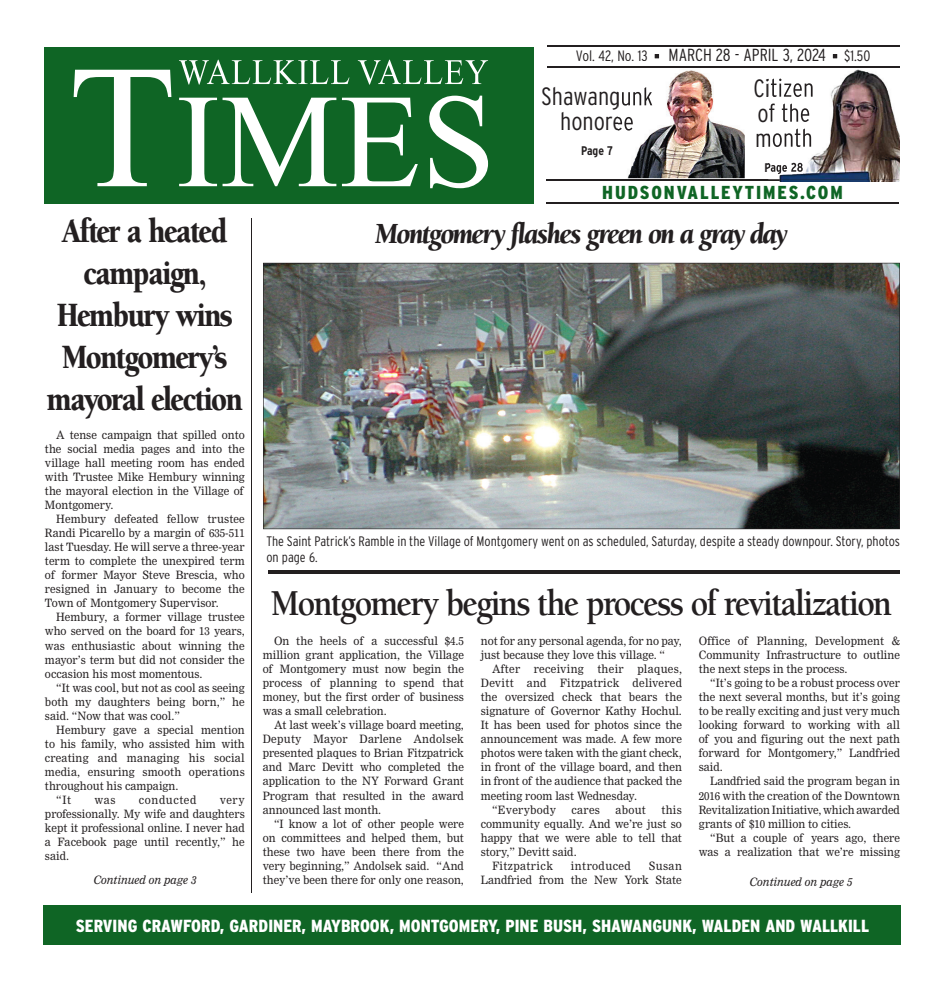
<style>
.page{position:relative;width:945px;height:990px;background:#fff}
.page>*{position:absolute;margin:0;border:0;box-sizing:border-box;transform-origin:0 0}
.t1{font:700 37.5px "Berkeley Std";letter-spacing:-.05em;color:#231f20;scale:.9 1}
.t2{font:900 35px/42px "Berkeley Std";letter-spacing:-.05em;color:#231f20;text-align:center;scale:.85 1}
.t3{font:italic 900 30px "Berkeley Std";letter-spacing:-.05em;color:#231f20;scale:.9 1}
.t4{font:300 condensed 25px/25px "Interstate";color:#231f20;text-align:center}
.t5{font:900 condensed 18.75px "Interstate";letter-spacing:.1em;color:#0f6525}
.t6{font:900 condensed 17.5px "Interstate";color:#fff}
.t7{font:300 condensed 17.5px "Interstate";color:#231f20}
.t8{font:300 condensed 13.75px/16.5px "Interstate";color:#231f20}
.t9{font:700 condensed 12.5px "Interstate";color:#231f20}
.t10{font:11.25px/14px "Nimrod MT Pro";color:#231f20;text-align:justify;scale:.95 1}
.t11{font:11.25px "Nimrod MT Pro";letter-spacing:.025em;color:#231f20;scale:.95 1}
.t12{font:italic 11.25px "Nimrod MT Pro";color:#231f20;scale:.95 1}
.t13{font:11.25px "Nimrod MT Pro";letter-spacing:.04em;color:#231f20;scale:.95 1}
.t14{font:11.25px "Nimrod MT Pro";letter-spacing:.03em;color:#231f20;scale:.95 1}
.t15{font:11.25px "Nimrod MT Pro";letter-spacing:.05em;color:#231f20;scale:.95 1}
.s1{font-size:15px}
</style>
<div class="page">
<div style="left:44px;top:905px;width:857px;height:40px;background:#0f6525"></div>
<hr style="left:547px;top:66px;width:353px;height:2px;background:#231f20">
<svg style="left:655px;top:54px;width:4px;height:4px"></svg>
<svg style="left:833px;top:54px;width:4px;height:4px"></svg>
<hr style="left:547px;top:45px;width:353px;height:1px;background:#231f20">
<hr style="left:546px;top:179px;width:353px;height:2px;background:#231f20">
<hr style="left:546px;top:203px;width:353px;height:1px;background:#231f20">
<div style="left:44px;top:47px;width:490px;height:157px;background:#0f6525"></div>
<svg style="left:179px;top:60px;width:309px;height:10px"></svg>
<svg style="left:74px;top:70px;width:414px;height:118px"></svg>
<img style="left:263px;top:263px;width:637px;height:266px">
<hr style="left:268px;top:571px;width:632px;height:3px;background:#231f20">
<hr style="left:252px;top:218px;width:1px;height:675px;background:#231f20">
<img style="left:627px;top:70px;width:118px;height:108px">
<img style="left:622px;top:87px;width:30px;height:23px">
<img style="left:619px;top:112px;width:14px;height:19px">
<img style="left:779px;top:69px;width:121px;height:113px">
<img style="left:769px;top:179px;width:130px;height:2px">
<img style="left:770px;top:78px;width:43px;height:19px">
<img style="left:769px;top:103px;width:41px;height:19px">
<img style="left:769px;top:128px;width:42px;height:19px">
<img style="left:769px;top:163px;width:34px;height:11px">
<h3 class="t7" style="left:576px;top:44px;width:296px"><span class="s1">Vol. 42, No. 13</span> MARCH 28 - APRIL 3, 2024 <span class="s1">$1.50</span></h3>
<h3 class="t4" style="left:541px;top:84px;width:113px">Shawangunk honoree</h3>
<p class="t9" style="left:581px;top:143px;width:33px">Page 7</p>
<h2 class="t2" style="left:47px;top:211px;width:232px">After a heated campaign,<br>Hembury wins<br>Montgomery’s mayoral election</h2>
<p class="t10" style="left:45px;top:427px;width:212px;text-indent:11px">A tense campaign that spilled onto the social media pages and into the village hall meeting room has ended with Trustee Mike Hembury winning the mayoral election in the Village of Montgomery.</p>
<p class="t10" style="left:45px;top:511px;width:212px;text-indent:11px">Hembury defeated fellow trustee Randi Picarello by a margin of 635-511 last Tuesday. He will serve a three-year term to complete the unexpired term of former Mayor Steve Brescia, who resigned in January to become the Town of Montgomery Supervisor.</p>
<p class="t10" style="left:45px;top:610px;width:212px;text-indent:11px">Hembury, a former village trustee who served on the board for 13 years, was enthusiastic about winning the mayor’s term but did not consider the occasion his most momentous.</p>
<p class="t10" style="left:45px;top:680px;width:212px;text-indent:11px">“It was cool, but not as cool as seeing both my daughters being born,” he said. “Now that was cool.”</p>
<p class="t10" style="left:56px;top:722px;width:200px">Hembury gave a special mention</p>
<p class="t10" style="left:45px;top:736px;width:212px">to his family, who assisted him with</p>
<p class="t10" style="left:45px;top:750px;width:212px">creating and managing his social</p>
<p class="t10" style="left:45px;top:765px;width:212px">media, ensuring smooth operations</p>
<p class="t10" style="left:45px;top:779px;width:142px">throughout his campaign.</p>
<p class="t10" style="left:56px;top:793px;width:17px">“It</p>
<p class="t10" style="left:95px;top:793px;width:24px">was</p>
<p class="t15" style="left:139px;top:793px;width:62px">conducted</p>
<p class="t10" style="left:45px;top:793px;width:212px;text-indent:175px">very professionally. My wife and daughters kept it professional online. I never had a Facebook page until recently,” he said.</p>
<p class="t12" style="left:94px;top:872px;width:110px">Continued on page 3</p>
<h3 class="t5" style="left:602px;top:181px;width:242px">HUDSONVALLEYTIMES.COM</h3>
<h3 class="t3" style="left:375px;top:217px;width:460px">Montgomery flashes green on a gray day</h3>
<p class="t8" style="left:266px;top:533px;width:635px">The Saint Patrick’s Ramble in the Village of Montgomery went on as scheduled, Saturday, despite a steady downpour. Story, photos on page 6.</p>
<h1 class="t1" style="left:271px;top:583px;width:692px">Montgomery begins the process of revitalization</h1>
<p class="t10" style="left:263px;top:633px;width:213px;text-indent:11px">On the heels of a successful $4.5 million grant application, the Village of Montgomery must now begin the process of planning to spend that money, but the first order of business was a small celebration.</p>
<p class="t10" style="left:263px;top:718px;width:213px;text-indent:11px">At last week’s village board meeting, Deputy Mayor Darlene Andolsek presented plaques to Brian Fitzpatrick and Marc Devitt who completed the application to the NY Forward Grant Program that resulted in the award announced last month.</p>
<p class="t10" style="left:263px;top:816px;width:213px;text-indent:11px">“I know a lot of other people were on committees and helped them, but these two have been there from the very beginning,” Andolsek said. “And they’ve been there for only one reason,</p>
<p class="t10" style="left:481px;top:633px;width:213px">not for any personal agenda, for no pay, just because they love this village. “</p>
<p class="t11" style="left:492px;top:661px;width:201px">After receiving their plaques,</p>
<p class="t11" style="left:481px;top:675px;width:213px">Devitt and Fitzpatrick delivered</p>
<p class="t10" style="left:481px;top:690px;width:213px">the oversized check that bears the</p>
<p class="t10" style="left:481px;top:704px;width:213px">signature of Governor Kathy Hochul.</p>
<p class="t10" style="left:481px;top:718px;width:213px">It has been used for photos since the</p>
<p class="t10" style="left:481px;top:732px;width:213px">announcement was made. A few more</p>
<p class="t10" style="left:481px;top:746px;width:213px">photos were taken with the giant check,</p>
<p class="t10" style="left:481px;top:760px;width:213px">in front of the village board, and then</p>
<p class="t10" style="left:481px;top:774px;width:213px">in front of the audience that packed the</p>
<p class="t10" style="left:481px;top:788px;width:166px">meeting room last Wednesday.</p>
<p class="t14" style="left:492px;top:802px;width:69px">“Everybody</p>
<p class="t10" style="left:571px;top:802px;width:32px">cares</p>
<p class="t10" style="left:615px;top:802px;width:34px">about</p>
<p class="t10" style="left:661px;top:802px;width:23px">this</p>
<p class="t10" style="left:481px;top:816px;width:213px">community equally. And we’re just so</p>
<p class="t10" style="left:481px;top:830px;width:213px">happy that we were able to tell that</p>
<p class="t10" style="left:481px;top:844px;width:102px">story,” Devitt said.</p>
<p class="t13" style="left:492px;top:858px;width:66px">Fitzpatrick</p>
<p class="t13" style="left:571px;top:858px;width:65px">introduced</p>
<p class="t10" style="left:481px;top:858px;width:213px;text-align:right">Susan<br>Landfried from the New York State</p>
<p class="t10" style="left:699px;top:633px;width:213px">Office of Planning, Development &amp; Community Infrastructure to outline the next steps in the process.</p>
<p class="t10" style="left:699px;top:675px;width:213px;text-indent:11px">“It’s going to be a robust process over the next several months, but it’s going to be really exciting and just very much looking forward to working with all of you and figuring out the next path forward for Montgomery,” Landfried said.</p>
<p class="t10" style="left:699px;top:774px;width:213px;text-indent:11px">Landfried said the program began in 2016 with the creation of the Downtown Revitalization Initiative, which awarded grants of $10 million to cities.</p>
<p class="t10" style="left:699px;top:830px;width:213px;text-align:right">“But a couple of years ago, there was a realization that we’re missing</p>
<p class="t12" style="left:750px;top:875px;width:110px">Continued on page 5</p>
<h3 class="t6" style="left:76px;top:915px;width:795px">SERVING CRAWFORD, GARDINER, MAYBROOK, MONTGOMERY, PINE BUSH, SHAWANGUNK, WALDEN AND WALLKILL</h3>
</div>
